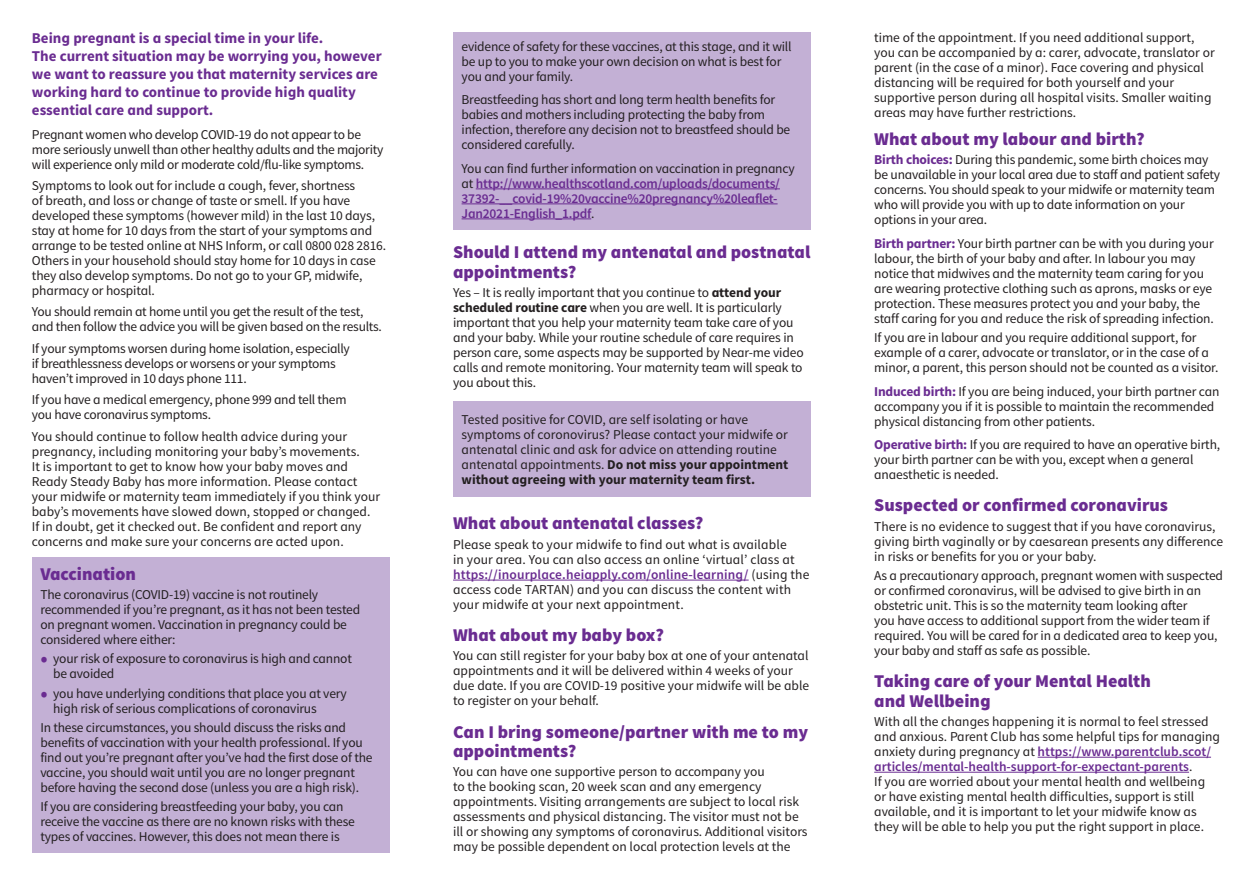
<style>
.page{position:relative;width:1255px;height:893px;background:#fff}
.page>*{position:absolute;margin:0;border:0;box-sizing:border-box;transform-origin:0 0}
.t1{font:900 18px/19.5px "NHS Source Sans Pro";color:#6a2c91}
.t2{font:700 15px/18px "NHS Source Sans Pro";color:#6a2c91}
.t3{font:13.5px/15px "NHS Source Sans Pro";letter-spacing:-.01em;color:#231f20}
.t4{font:13.5px/15px "NHS Source Sans Pro";letter-spacing:.01em;color:#231f20}
.t5{font:600 13.5px/15px "NHS Source Sans Pro";letter-spacing:-.015em;color:#6a2c91}
.s1{font-size:24px;color:#6a2c91}
.s2{font-weight:400;color:#231f20}
.s3{font-weight:700}
.s4{font-weight:600;color:#6a2c91}
.s5{font-weight:700;color:#6a2c91}
</style>
<div class="page">
<div style="left:32px;top:558px;width:357px;height:35px;background:#c3b0d5"></div>
<div style="left:32px;top:581px;width:357px;height:75px;background:#c3b0d5"></div>
<div style="left:32px;top:645px;width:357px;height:45px;background:#c3b0d5"></div>
<div style="left:32px;top:679px;width:357px;height:46px;background:#c3b0d5"></div>
<div style="left:32px;top:713px;width:357px;height:91px;background:#c3b0d5"></div>
<div style="left:32px;top:793px;width:357px;height:60px;background:#c3b0d5"></div>
<hr style="left:1037px;top:757px;width:173px;height:1px;background:#6a2c91">
<hr style="left:874px;top:772px;width:314px;height:1px;background:#6a2c91">
<div style="left:453px;top:32px;width:357px;height:60px;background:#c3b0d5"></div>
<div style="left:453px;top:85px;width:357px;height:76px;background:#c3b0d5"></div>
<div style="left:453px;top:154px;width:357px;height:75px;background:#c3b0d5"></div>
<hr style="left:476px;top:189px;width:304px;height:1px;background:#6a2c91">
<hr style="left:461px;top:204px;width:316px;height:1px;background:#6a2c91">
<hr style="left:461px;top:219px;width:130px;height:1px;background:#6a2c91">
<hr style="left:453px;top:580px;width:295px;height:1px;background:#6a2c91">
<div style="left:453px;top:402px;width:357px;height:95px;background:#c3b0d5"></div>
<p class="t2" style="left:32px;top:30px;width:351px">Being pregnant is a special time in your life.<br>The current situation may be worrying you, however we want to reassure you that maternity services are working hard to continue to provide high quality essential care and support.</p>
<p class="t3" style="left:32px;top:127px;width:353px">Pregnant women who develop COVID-19 do not appear to be more seriously unwell than other healthy adults and the majority will experience only mild or moderate cold/flu-like symptoms.</p>
<p class="t3" style="left:32px;top:178px;width:356px">Symptoms to look out for include a cough, fever, shortness<br>of breath, and loss or change of taste or smell. If you have developed these symptoms (however mild) in the last 10 days, stay at home for 10 days from the start of your symptoms and arrange to be tested online at NHS Inform, or call 0800 028 2816.<br>Others in your household should stay home for 10 days in case they also develop symptoms. Do not go to your GP, midwife, pharmacy or hospital.</p>
<p class="t3" style="left:32px;top:305px;width:351px">You should remain at home until you get the result of the test, and then follow the advice you will be given based on the results.</p>
<p class="t3" style="left:32px;top:341px;width:319px">If your symptoms worsen during home isolation, especially if breathlessness develops or worsens or your symptoms haven’t improved in 10 days phone 111.</p>
<p class="t3" style="left:32px;top:392px;width:316px">If you have a medical emergency, phone 999 and tell them you have coronavirus symptoms.</p>
<p class="t3" style="left:32px;top:429px;width:350px">You should continue to follow health advice during your pregnancy, including monitoring your baby’s movements.<br>It is important to get to know how your baby moves and Ready Steady Baby has more information. Please contact your midwife or maternity team immediately if you think your baby’s movements have slowed down, stopped or changed.<br>If in doubt, get it checked out. Be confident and report any concerns and make sure your concerns are acted upon.</p>
<h1 class="t1" style="left:40px;top:565px;width:97px">Vaccination</h1>
<p class="t3" style="left:40px;top:587px;width:321px">The coronavirus (COVID-19) vaccine is not routinely recommended if you’re pregnant, as it has not been tested on pregnant women. Vaccination in pregnancy could be considered where either:</p>
<p class="t3" style="left:53px;top:652px;width:300px;text-indent:-13px"><span class="s1">•</span> your risk of exposure to coronavirus is high and cannot be avoided</p>
<p class="t3" style="left:53px;top:686px;width:295px;text-indent:-13px"><span class="s1">•</span> you have underlying conditions that place you at very high risk of serious complications of coronavirus</p>
<p class="t3" style="left:40px;top:720px;width:333px">In these circumstances, you should discuss the risks and benefits of vaccination with your health professional. If you find out you’re pregnant after you’ve had the first dose of the vaccine, you should wait until you are no longer pregnant before having the second dose (unless you are a high risk).</p>
<p class="t3" style="left:40px;top:799px;width:316px">If you are considering breastfeeding your baby, you can receive the vaccine as there are no known risks with these types of vaccines. However, this does not mean there is</p>
<p class="t3" style="left:461px;top:39px;width:331px">evidence of safety for these vaccines, at this stage, and it will be up to you to make your own decision on what is best for you and your family.</p>
<p class="t3" style="left:461px;top:92px;width:330px">Breastfeeding has short and long term health benefits for babies and mothers including protecting the baby from infection, therefore any decision not to breastfeed should be considered carefully.</p>
<p class="t5" style="left:461px;top:161px;width:335px"><span class="s2">You can find further information on vaccination in pregnancy at</span> http://www.healthscotland.com/uploads/documents/ 37392-__covid-19%20vaccine%20pregnancy%20leaflet-Jan2021-English_1.pdf<span class="s2">.</span></p>
<h1 class="t1" style="left:453px;top:243px;width:359px">Should I attend my antenatal and postnatal appointments?</h1>
<p class="t3" style="left:453px;top:285px;width:352px">Yes – It is really important that you continue to <span class="s3">attend your scheduled routine care</span> when you are well. It is particularly important that you help your maternity team take care of you and your baby. While your routine schedule of care requires in person care, some aspects may be supported by Near-me video calls and remote monitoring. Your maternity team will speak to you about this.</p>
<p class="t3" style="left:461px;top:413px;width:328px">Tested positive for COVID, are self isolating or have symptoms of coronovirus? Please contact your midwife or antenatal clinic and ask for advice on attending routine antenatal appointments. <span class="s3">Do not miss your appointment without agreeing with your maternity team first.</span></p>
<h1 class="t1" style="left:453px;top:514px;width:252px">What about antenatal classes?</h1>
<p class="t4" style="left:453px;top:537px;width:358px">Please speak to your midwife to find out what is available<br>in your area. You can also access an online ‘virtual’ class at <span class="s4">https://inourplace.heiapply.com/online-learning/</span> (using the access code TARTAN) and you can discuss the content with your midwife at your next appointment.</p>
<h1 class="t1" style="left:453px;top:626px;width:213px">What about my baby box?</h1>
<p class="t3" style="left:453px;top:648px;width:357px">You can still register for your baby box at one of your antenatal appointments and it will be delivered within 4 weeks of your due date. If you are COVID-19 positive your midwife will be able to register on your behalf.</p>
<h1 class="t1" style="left:453px;top:722px;width:356px">Can I bring someone/partner with me to my appointments?</h1>
<p class="t3" style="left:453px;top:764px;width:356px">You can have one supportive person to accompany you<br>to the booking scan, 20 week scan and any emergency appointments. Visiting arrangements are subject to local risk assessments and physical distancing. The visitor must not be ill or showing any symptoms of coronavirus. Additional visitors may be possible dependent on local protection levels at the</p>
<p class="t3" style="left:874px;top:30px;width:342px">time of the appointment. If you need additional support, you can be accompanied by a: carer, advocate, translator or parent (in the case of a minor). Face covering and physical distancing will be required for both yourself and your supportive person during all hospital visits. Smaller waiting areas may have further restrictions.</p>
<h1 class="t1" style="left:874px;top:130px;width:272px">What about my labour and birth?</h1>
<p class="t3" style="left:874px;top:153px;width:347px"><span class="s5">Birth choices:</span> During this pandemic, some birth choices may be unavailable in your local area due to staff and patient safety concerns. You should speak to your midwife or maternity team who will provide you with up to date information on your options in your area.</p>
<p class="t3" style="left:874px;top:236px;width:341px"><span class="s5">Birth partner:</span> Your birth partner can be with you during your labour, the birth of your baby and after. In labour you may notice that midwives and the maternity team caring for you are wearing protective clothing such as aprons, masks or eye protection. These measures protect you and your baby, the staff caring for you and reduce the risk of spreading infection.</p>
<p class="t3" style="left:874px;top:330px;width:345px">If you are in labour and you require additional support, for example of a carer, advocate or translator, or in the case of a minor, a parent, this person should not be counted as a visitor.</p>
<p class="t3" style="left:874px;top:384px;width:347px"><span class="s5">Induced birth:</span> If you are being induced, your birth partner can accompany you if it is possible to maintain the recommended physical distancing from other patients.</p>
<p class="t3" style="left:874px;top:437px;width:347px"><span class="s5">Operative birth:</span> If you are required to have an operative birth, your birth partner can be with you, except when a general anaesthetic is needed.</p>
<h1 class="t1" style="left:874px;top:496px;width:295px">Suspected or confirmed coronavirus</h1>
<p class="t3" style="left:874px;top:519px;width:350px">There is no evidence to suggest that if you have coronavirus, giving birth vaginally or by caesarean presents any difference in risks or benefits for you or your baby.</p>
<p class="t3" style="left:874px;top:568px;width:350px">As a precautionary approach, pregnant women with suspected or confirmed coronavirus, will be advised to give birth in an obstetric unit. This is so the maternity team looking after<br>you have access to additional support from the wider team if required. You will be cared for in a dedicated area to keep you, your baby and staff as safe as possible.</p>
<h1 class="t1" style="left:874px;top:672px;width:278px">Taking care of your Mental Health and Wellbeing</h1>
<p class="t3" style="left:874px;top:714px;width:347px">With all the changes happening it is normal to feel stressed and anxious. Parent Club has some helpful tips for managing anxiety during pregnancy at <span class="s4">https://www.parentclub.scot/ articles/mental-health-support-for-expectant-parents</span>.<br>If you are worried about your mental health and wellbeing or have existing mental health difficulties, support is still available, and it is important to let your midwife know as they will be able to help you put the right support in place.</p>
</div>
